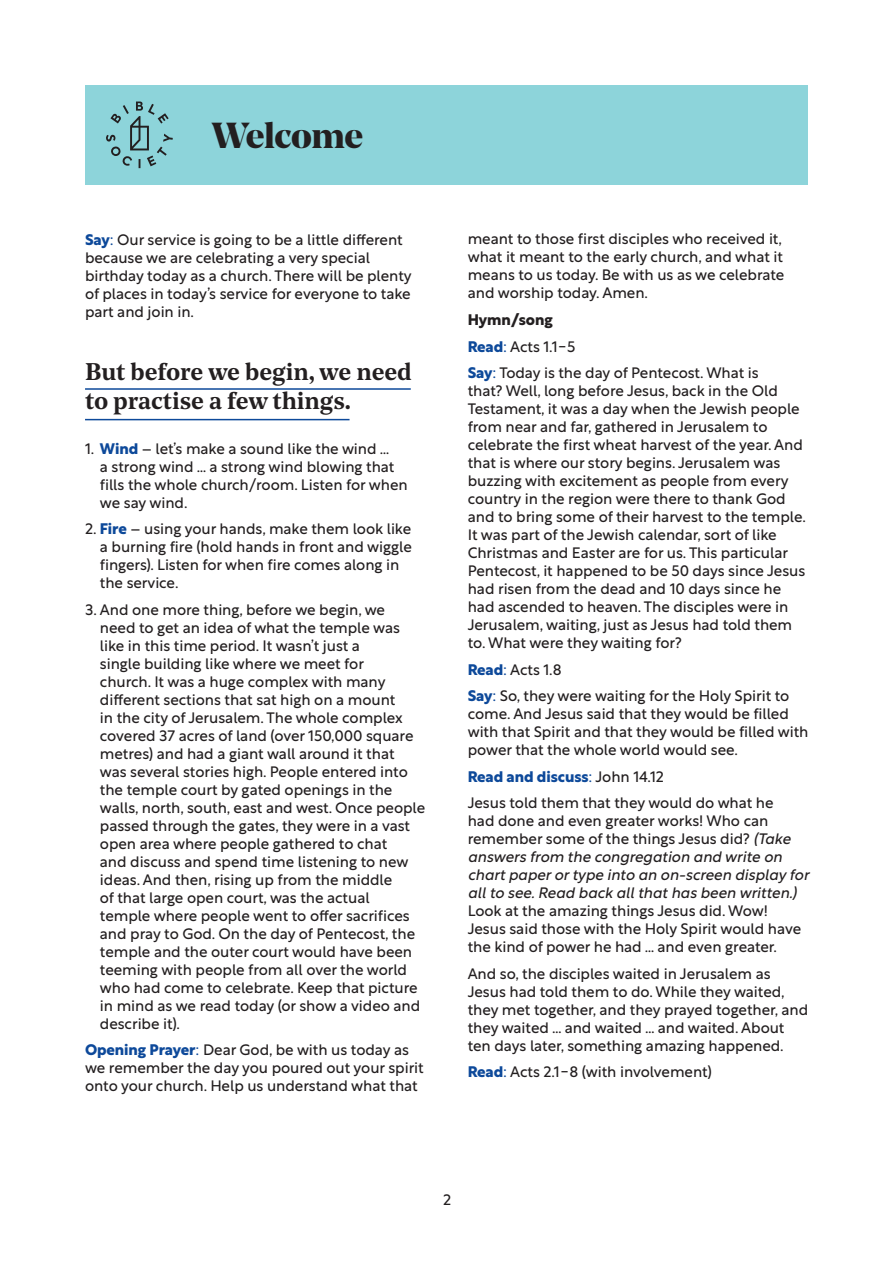
<style>
.page{position:relative;width:893px;height:1263px;background:#fff}
.page>*{position:absolute;margin:0;border:0;box-sizing:border-box;transform-origin:0 0}
.t1{font:700 36px "Noe Display";letter-spacing:-.015em;color:#231f20}
.t2{font:600 24px/28.8px "Noe Text";letter-spacing:-.005em;color:#231f20}
.t3{font:15px/18px "Rustica";letter-spacing:-.005em;color:#231f20}
.t4{font:italic 15px/18px "Rustica";letter-spacing:-.005em;color:#231f20}
.s1{font-weight:700;color:#0d499a}
.s2{color:#0d499a}
.s3{font-weight:700}
.s4{font-style:normal}
</style>
<div class="page">
<div style="left:85px;top:85px;width:723px;height:100px;background:#8dd4da"></div>
<svg style="left:106px;top:102px;width:67px;height:66px"></svg>
<hr style="left:85px;top:419px;width:265px;height:1px;background:#0d499a">
<hr style="left:85px;top:388px;width:326px;height:2px;background:#0d499a">
<h1 class="t1" style="left:212px;top:111px;width:153px">Welcome</h1>
<p class="t3" style="left:85px;top:229px;width:328px"><span class="s1">Say</span><span class="s2">:</span> Our service is going to be a little different because we are celebrating a very special birthday today as a church. There will be plenty of places in today’s service for everyone to take part and join in.</p>
<h2 class="t2" style="left:85px;top:356px;width:328px">But before we begin, we need to practise a few things.</h2>
<p class="t3" style="left:100px;top:438px;width:309px;text-indent:-15px">1. <span class="s1">Wind</span> – let’s make a sound like the wind …<br>a strong wind … a strong wind blowing that fills the whole church/room. Listen for when we say wind.</p>
<p class="t3" style="left:100px;top:518px;width:313px;text-indent:-15px">2. <span class="s1">Fire</span> – using your hands, make them look like a burning fire (hold hands in front and wiggle fingers). Listen for when fire comes along in the service.</p>
<p class="t3" style="left:100px;top:599px;width:327px;text-indent:-15px">3. And one more thing, before we begin, we<br>need to get an idea of what the temple was like in this time period. It wasn’t just a<br>single building like where we meet for<br>church. It was a huge complex with many different sections that sat high on a mount<br>in the city of Jerusalem. The whole complex covered 37 acres of land (over 150,000 square metres) and had a giant wall around it that<br>was several stories high. People entered into the temple court by gated openings in the walls, north, south, east and west. Once people passed through the gates, they were in a vast open area where people gathered to chat<br>and discuss and spend time listening to new ideas. And then, rising up from the middle<br>of that large open court, was the actual<br>temple where people went to offer sacrifices and pray to God. On the day of Pentecost, the temple and the outer court would have been teeming with people from all over the world who had come to celebrate. Keep that picture in mind as we read today (or show a video and describe it).</p>
<p class="t3" style="left:85px;top:1039px;width:340px"><span class="s1">Opening Prayer</span><span class="s2">:</span> Dear God, be with us today as we remember the day you poured out your spirit onto your church. Help us understand what that</p>
<p class="t3" style="left:468px;top:228px;width:318px">meant to those first disciples who received it, what it meant to the early church, and what it means to us today. Be with us as we celebrate and worship today. Amen.</p>
<p class="t3" style="left:468px;top:305px;width:292px;line-height:26.5px"><span class="s3">Hymn/song<br></span><span class="s1">Read</span><span class="s2">:</span> Acts 1.1−5<br><span class="s1">Say</span><span class="s2">:</span> Today is the day of Pentecost. What is</p>
<p class="t3" style="left:468px;top:380px;width:340px">that? Well, long before Jesus, back in the Old Testament, it was a day when the Jewish people from near and far, gathered in Jerusalem to celebrate the first wheat harvest of the year. And that is where our story begins. Jerusalem was buzzing with excitement as people from every country in the region were there to thank God and to bring some of their harvest to the temple.<br>It was part of the Jewish calendar, sort of like Christmas and Easter are for us. This particular Pentecost, it happened to be 50 days since Jesus had risen from the dead and 10 days since he had ascended to heaven. The disciples were in Jerusalem, waiting, just as Jesus had told them to. What were they waiting for?</p>
<p class="t3" style="left:468px;top:654px;width:323px;line-height:26.5px"><span class="s1">Read</span><span class="s2">:</span> Acts 1.8<br><span class="s1">Say</span><span class="s2">:</span> So, they were waiting for the Holy Spirit to</p>
<p class="t3" style="left:468px;top:703px;width:342px">come. And Jesus said that they would be filled with that Spirit and that they would be filled with power that the whole world would see.</p>
<p class="t3" style="left:468px;top:761px;width:307px;line-height:26.5px"><span class="s1">Read and discuss</span><span class="s2">:</span> John 14.12<br>Jesus told them that they would do what he</p>
<p class="t4" style="left:468px;top:810px;width:343px"><span class="s4">had done and even greater works! Who can remember some of the things Jesus did?</span> (Take answers from the congregation and write on chart paper or type into an on-screen display for all to see. Read back all that has been written.)</p>
<p class="t3" style="left:468px;top:900px;width:335px">Look at the amazing things Jesus did. Wow!<br>Jesus said those with the Holy Spirit would have the kind of power he had … and even greater.</p>
<p class="t3" style="left:468px;top:963px;width:342px">And so, the disciples waited in Jerusalem as Jesus had told them to do. While they waited, they met together, and they prayed together, and they waited … and waited … and waited. About ten days later, something amazing happened.</p>
<p class="t3" style="left:468px;top:1061px;width:246px"><span class="s1">Read</span><span class="s2">:</span> Acts 2.1−8 (with involvement)</p>
<p class="t3" style="left:443px;top:1189px;width:10px">2</p>
</div>
